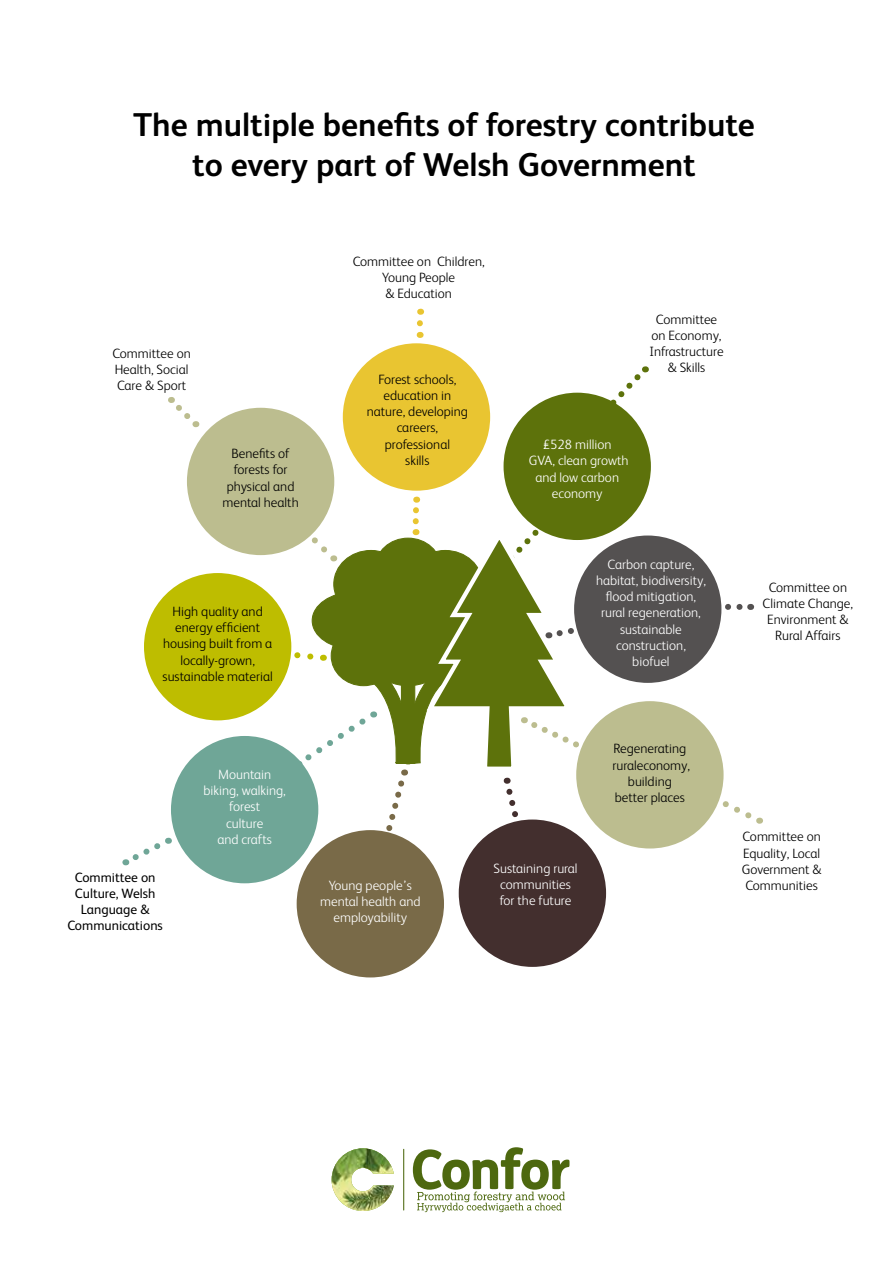
<style>
.page{position:relative;width:893px;height:1263px;background:#fff}
.page>*{position:absolute;margin:0;border:0;box-sizing:border-box;transform-origin:0 0}
.t1{font:700 33px/39.6px "FS Albert";color:#000;text-align:center}
.t2{font:300 13.5px/16.2px "FS Albert";color:#000;text-align:center}
.t3{font:300 13.5px/16.2px "FS Albert";color:#fff;text-align:center}
.t4{font:13.5px/16.2px "FS Albert";color:#000;text-align:center}
</style>
<div class="page">
<hr style="left:403px;top:1149px;width:1px;height:61px;background:#4d680f">
<img style="left:332px;top:1148px;width:62px;height:63px">
<svg style="left:413px;top:1147px;width:156px;height:65px"></svg>
<div style="left:504px;top:393px;width:147px;height:147px;background:#5d720b;border-radius:50%"></div>
<div style="left:576px;top:701px;width:148px;height:147px;background:#bcbd8f;border-radius:50%"></div>
<div style="left:459px;top:819px;width:147px;height:148px;background:#432f2e;border-radius:50%"></div>
<div style="left:297px;top:830px;width:147px;height:147px;background:#796a48;border-radius:50%"></div>
<div style="left:144px;top:573px;width:147px;height:147px;background:#bebd00;border-radius:50%"></div>
<div style="left:171px;top:736px;width:147px;height:147px;background:#6fa697;border-radius:50%"></div>
<div style="left:187px;top:408px;width:147px;height:147px;background:#bcbd8f;border-radius:50%"></div>
<svg style="left:291px;top:497px;width:326px;height:353px"></svg>
<svg style="left:168px;top:397px;width:28px;height:30px"></svg>
<svg style="left:597px;top:366px;width:52px;height:56px"></svg>
<svg style="left:715px;top:796px;width:47px;height:28px"></svg>
<svg style="left:721px;top:604px;width:22px;height:6px"></svg>
<div style="left:343px;top:343px;width:147px;height:148px;background:#e9c531;border-radius:50%"></div>
<div style="left:574px;top:535px;width:147px;height:148px;background:#545151;border-radius:50%"></div>
<svg style="left:123px;top:838px;width:46px;height:28px"></svg>
<svg style="left:417px;top:309px;width:6px;height:14px"></svg>
<h1 class="t1" style="left:133px;top:104px;width:623px">The multiple benefits of forestry contribute to every part of Welsh Government</h1>
<p class="t2" style="left:112px;top:344px;width:80px;text-align:left">Committee on<br>Health, Social<br>Care &amp; Sport</p>
<p class="t2" style="left:222px;top:445px;width:78px">Benefits of forests for physical and mental health</p>
<p class="t2" style="left:163px;top:603px;width:112px">High quality and energy efficient housing built from a locally-grown, sustainable material</p>
<p class="t2" style="left:353px;top:252px;width:134px">Committee on Children,<br>Young People<br>&amp; Education</p>
<p class="t2" style="left:367px;top:370px;width:103px">Forest schools, education in nature, developing careers, professional<br>skills</p>
<p class="t2" style="left:649px;top:310px;width:76px">Committee on Economy,<br>Infrastructure &amp; Skills</p>
<p class="t3" style="left:529px;top:436px;width:101px">£528 million<br>GVA, clean growth and low carbon economy</p>
<p class="t3" style="left:596px;top:555px;width:111px">Carbon capture, habitat, biodiversity, flood mitigation, rural regeneration, sustainable construction, biofuel</p>
<p class="t2" style="left:763px;top:578px;width:92px">Committee on<br>Climate Change,<br>Environment &amp;<br>Rural Affairs</p>
<p class="t4" style="left:67px;top:868px;width:97px">Committee on<br>Culture, Welsh<br>Language &amp;<br>Communications</p>
<p class="t3" style="left:203px;top:765px;width:84px">Mountain biking, walking, forest<br>culture<br>and crafts</p>
<p class="t3" style="left:320px;top:877px;width:102px">Young people’s mental health and employability</p>
<p class="t3" style="left:494px;top:859px;width:86px">Sustaining rural communities for the future</p>
<p class="t2" style="left:613px;top:740px;width:79px">Regenerating ruraleconomy, building better places</p>
<p class="t2" style="left:742px;top:828px;width:81px;text-align:justify">Committee on Equality, Local Government &amp; Communities</p>
</div>
